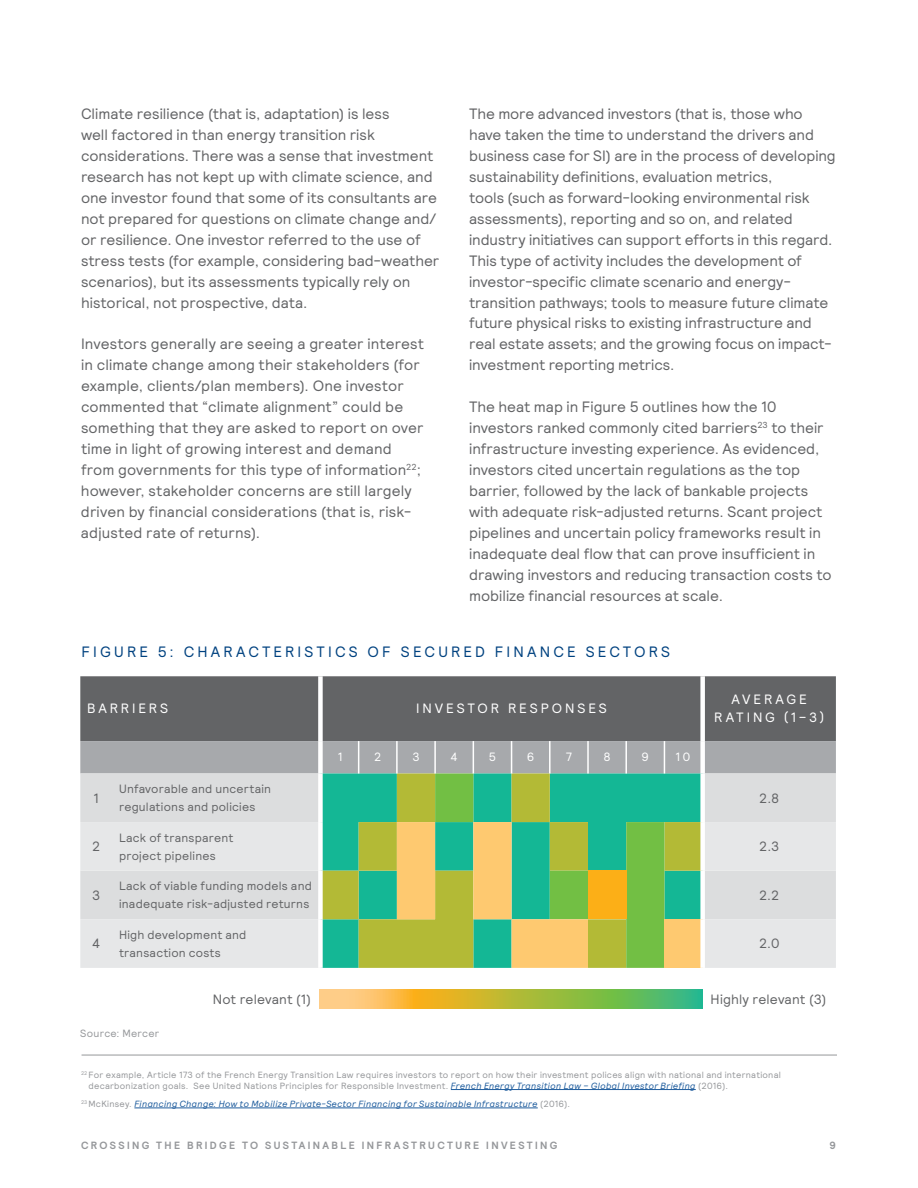
<style>
.page{position:relative;width:918px;height:1188px;background:#fff}
.page>*{position:absolute;margin:0;border:0;box-sizing:border-box;transform-origin:0 0}
.t1{font:15px/21px "Relative";color:#636466}
.t2{font:15px "Relative";letter-spacing:.21em;color:#004280}
.t3{font:13.5px "Relative";letter-spacing:.01em;color:#636466}
.t4{font:13.5px/18px "Relative";letter-spacing:.215em;color:#fff;text-align:center}
.t5{font:12px/18px "Relative";letter-spacing:.02em;color:#636466}
.t6{font:12px "Relative";color:#fff}
.t7{font:700 10.5px "Relative";letter-spacing:.225em;color:#95979a}
.t8{font:10.5px "Relative";letter-spacing:.025em;color:#95979a}
.t9{font:9px/10.8px "Relative";letter-spacing:.03em;color:#95979a}
.t10{font:italic 9px "Relative";letter-spacing:.02em;color:#215e9e}
.s1{font-style:italic;color:#215e9e}
.s2{font-style:normal;color:#95979a}
</style>
<div class="page">
<div style="left:80px;top:676px;width:756px;height:65px;background:#636466"></div>
<div style="left:80px;top:741px;width:756px;height:32px;background:#a7a9ac"></div>
<div style="left:80px;top:773px;width:756px;height:49px;background:#dcddde"></div>
<svg style="left:323px;top:773px;width:377px;height:49px;background:#3eb87d"></svg>
<svg style="left:435px;top:773px;width:229px;height:49px;background:#40b978"></svg>
<svg style="left:80px;top:822px;width:756px;height:146px;background:#bdd7bb"></svg>
<svg style="left:397px;top:822px;width:191px;height:146px;background:#a3bf68"></svg>
<div style="left:588px;top:871px;width:38px;height:48px;background:#fcaf17"></div>
<div style="left:664px;top:919px;width:39px;height:49px;background:#fec970"></div>
<hr style="left:358px;top:741px;width:1px;height:32px;background:#fff">
<hr style="left:396px;top:741px;width:2px;height:32px;background:#fff">
<hr style="left:434px;top:741px;width:2px;height:32px;background:#fff">
<hr style="left:473px;top:741px;width:1px;height:32px;background:#fff">
<hr style="left:511px;top:741px;width:1px;height:32px;background:#fff">
<hr style="left:549px;top:741px;width:2px;height:32px;background:#fff">
<hr style="left:587px;top:741px;width:2px;height:32px;background:#fff">
<hr style="left:625px;top:741px;width:2px;height:32px;background:#fff">
<hr style="left:664px;top:741px;width:1px;height:32px;background:#fff">
<div style="left:318px;top:676px;width:5px;height:65px;background:#fff"></div>
<div style="left:700px;top:676px;width:5px;height:65px;background:#fff"></div>
<div style="left:318px;top:741px;width:5px;height:32px;background:#fff"></div>
<div style="left:700px;top:741px;width:5px;height:32px;background:#fff"></div>
<div style="left:318px;top:773px;width:5px;height:49px;background:#fff"></div>
<div style="left:318px;top:822px;width:5px;height:49px;background:#fff"></div>
<div style="left:318px;top:871px;width:5px;height:48px;background:#fff"></div>
<div style="left:318px;top:919px;width:5px;height:49px;background:#fff"></div>
<div style="left:700px;top:773px;width:5px;height:49px;background:#fff"></div>
<div style="left:700px;top:822px;width:5px;height:49px;background:#fff"></div>
<div style="left:700px;top:871px;width:5px;height:48px;background:#fff"></div>
<div style="left:700px;top:919px;width:5px;height:49px;background:#fff"></div>
<svg style="left:320px;top:990px;width:382px;height:19px;background:#b0bb4d"></svg>
<hr style="left:451px;top:1089px;width:245px;height:1px;background:#215e9e">
<hr style="left:134px;top:1108px;width:404px;height:1px;background:#215e9e">
<hr style="left:82px;top:1055px;width:755px;height:1px;background:#95979a">
<p class="t1" style="left:81px;top:102px;width:360px">Climate resilience (that is, adaptation) is less<br>well factored in than energy transition risk considerations. There was a sense that investment research has not kept up with climate science, and one investor found that some of its consultants are not prepared for questions on climate change and/ or resilience. One investor referred to the use of stress tests (for example, considering bad-weather scenarios), but its assessments typically rely on historical, not prospective, data.</p>
<p class="t1" style="left:81px;top:332px;width:345px">Investors generally are seeing a greater interest in climate change among their stakeholders (for example, clients/plan members). One investor commented that “climate alignment” could be something that they are asked to report on over time in light of growing interest and demand from governments for this type of information<sup>22</sup>; however, stakeholder concerns are still largely driven by financial considerations (that is, risk&shy;adjusted rate of returns).</p>
<p class="t1" style="left:469px;top:102px;width:368px">The more advanced investors (that is, those who have taken the time to understand the drivers and business case for SI) are in the process of developing sustainability definitions, evaluation metrics,<br>tools (such as forward-looking environmental risk assessments), reporting and so on, and related industry initiatives can support efforts in this regard.<br>This type of activity includes the development of investor-specific climate scenario and energy&shy;transition pathways; tools to measure future climate future physical risks to existing infrastructure and real estate assets; and the growing focus on impact&shy;investment reporting metrics.</p>
<p class="t1" style="left:469px;top:395px;width:364px">The heat map in Figure 5 outlines how the 10 investors ranked commonly cited barriers<sup>23</sup> to their infrastructure investing experience. As evidenced, investors cited uncertain regulations as the top barrier, followed by the lack of bankable projects with adequate risk-adjusted returns. Scant project pipelines and uncertain policy frameworks result in inadequate deal flow that can prove insufficient in drawing investors and reducing transaction costs to mobilize financial resources at scale.</p>
<p class="t2" style="left:82px;top:642px;width:590px">FIGURE 5: CHARACTERISTICS OF SECURED FINANCE SECTORS</p>
<p class="t4" style="left:87px;top:699px;width:83px">BARRIERS</p>
<p class="t4" style="left:416px;top:699px;width:192px">INVESTOR RESPONSES</p>
<p class="t4" style="left:714px;top:690px;width:111px">AVERAGE<br>RATING (1–3)</p>
<p class="t6" style="left:338px;top:750px;width:6px">1</p>
<p class="t6" style="left:374px;top:750px;width:9px">2</p>
<p class="t6" style="left:412px;top:750px;width:9px">3</p>
<p class="t6" style="left:451px;top:750px;width:9px">4</p>
<p class="t6" style="left:489px;top:750px;width:9px">5</p>
<p class="t6" style="left:527px;top:750px;width:9px">6</p>
<p class="t6" style="left:566px;top:750px;width:8px">7</p>
<p class="t6" style="left:604px;top:750px;width:9px">8</p>
<p class="t6" style="left:642px;top:750px;width:9px">9</p>
<p class="t6" style="left:675px;top:750px;width:16px">10</p>
<p class="t3" style="left:94px;top:789px;width:7px">1</p>
<p class="t5" style="left:119px;top:779px;width:154px">Unfavorable and uncertain regulations and policies</p>
<p class="t3" style="left:759px;top:789px;width:22px">2.8</p>
<p class="t3" style="left:92px;top:838px;width:10px">2</p>
<p class="t5" style="left:119px;top:828px;width:116px">Lack of transparent project pipelines</p>
<p class="t3" style="left:759px;top:838px;width:22px">2.3</p>
<p class="t3" style="left:92px;top:886px;width:10px">3</p>
<p class="t5" style="left:119px;top:877px;width:194px">Lack of viable funding models and inadequate risk-adjusted returns</p>
<p class="t3" style="left:759px;top:886px;width:22px">2.2</p>
<p class="t3" style="left:92px;top:935px;width:10px">4</p>
<p class="t5" style="left:119px;top:925px;width:129px">High development and transaction costs</p>
<p class="t3" style="left:759px;top:935px;width:22px">2.0</p>
<p class="t3" style="left:213px;top:991px;width:100px">Not relevant (1)</p>
<p class="t3" style="left:711px;top:991px;width:117px">Highly relevant (3)</p>
<p class="t8" style="left:80px;top:1026px;width:81px">Source: Mercer</p>
<p class="t9" style="left:88px;top:1069px;width:694px;text-indent:-7px"><sup>22</sup> For example, Article 173 of the French Energy Transition Law requires investors to report on how their investment polices align with national and international decarbonization goals. See United Nations Principles for Responsible Investment. <span class="s1">French Energy Transition Law – Global Investor Briefing</span> (2016).</p>
<p class="t10" style="left:81px;top:1098px;width:491px"><sup>23</sup> <span class="s2">McKinsey.</span> Financing Change: How to Mobilize Private-Sector Financing for Sustainable Infrastructure <span class="s2">(2016).</span></p>
<p class="t7" style="left:81px;top:1138px;width:478px">CROSSING THE BRIDGE TO SUSTAINABLE INFRASTRUCTURE INVESTING</p>
<p class="t7" style="left:829px;top:1138px;width:8px">9</p>
</div>
